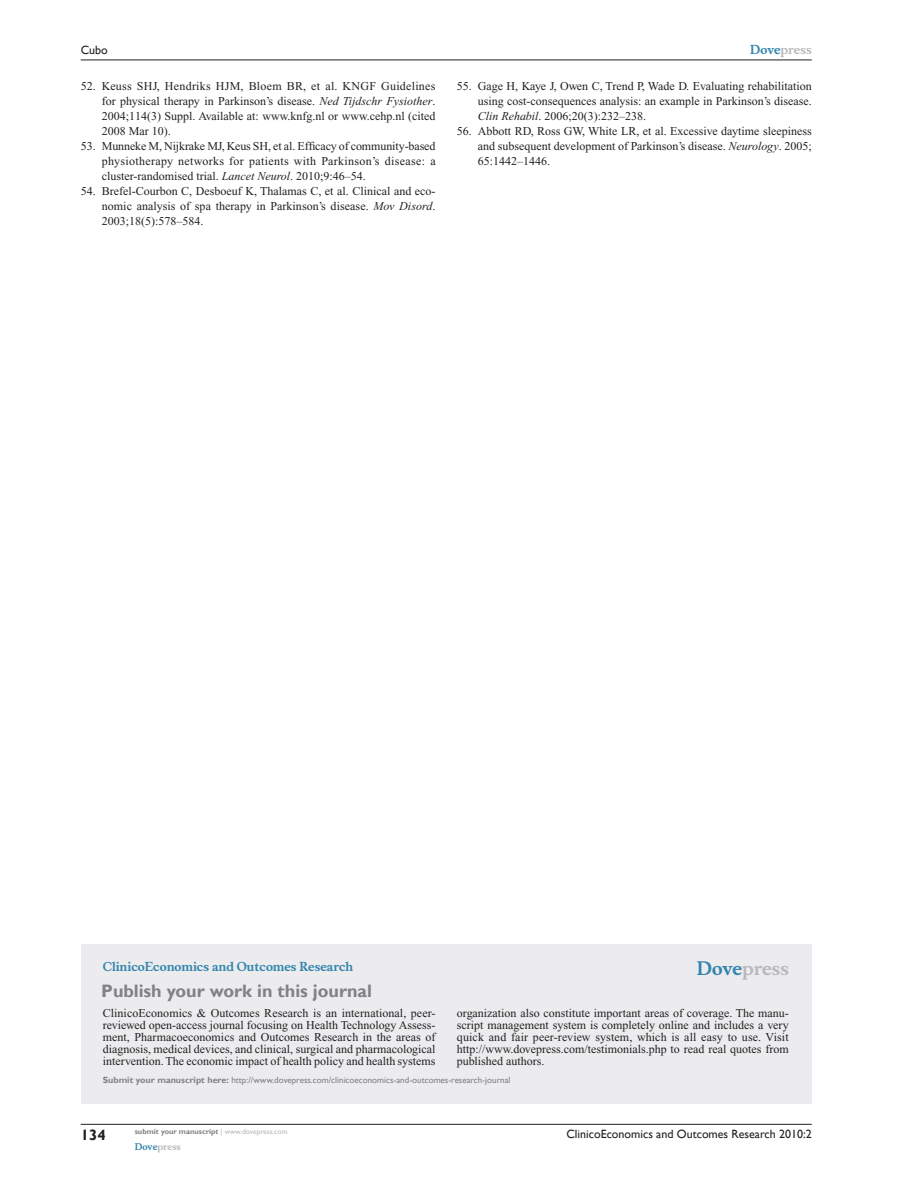
<style>
.page{position:relative;width:918px;height:1188px;background:#fff}
.page>*{position:absolute;margin:0;border:0;box-sizing:border-box;transform-origin:0 0}
.t1{font:700 18px "Gill Sans";color:#808285}
.t2{font:700 18px "Musee";color:#b8b9bc}
.t3{font:700 15px "Gill Sans";color:#231f20}
.t4{font:12px/15px "Times New Roman";color:#231f20;text-align:justify}
.t5{font:12px "Gill Sans";color:#231f20}
.t6{font:700 12px "Musee";color:#3485ae}
.t7{font:700 12px "Musee";color:#b8b9bc}
.t8{font:9px "Gill Sans";color:#808285}
.t9{font:700 9px "Musee";color:#b8b9bc}
.t10{font:700 7.5px "Gill Sans";color:#808285}
.s1{font-style:italic}
.s2{color:#3485ae}
.s3{font-weight:700}
.s4{font-weight:400;color:#b8b9bc}
</style>
<div class="page">
<div style="left:81px;top:944px;width:731px;height:159px;background:#ececee"></div>
<hr style="left:81px;top:1124px;width:731px;height:1px;background:#231f20">
<hr style="left:81px;top:60px;width:731px;height:1px;background:#231f20">
<p class="t5" style="left:81px;top:43px;width:29px">Cubo</p>
<p class="t4" style="left:102px;top:79px;width:335px;text-indent:-21px">52. Keuss SHJ, Hendriks HJM, Bloem BR, et al. KNGF Guidelines for physical therapy in Parkinson’s disease. <span class="s1">Ned Tijdschr Fysiother</span>.<br>2004;114(3) Suppl. Available at: www.knfg.nl or www.cehp.nl (cited 2008 Mar 10).</p>
<p class="t4" style="left:102px;top:139px;width:335px;text-indent:-21px">53. Munneke M, Nijkrake MJ, Keus SH, et al. Efficacy of community-based physiotherapy networks for patients with Parkinson’s disease: a cluster-randomised trial. <span class="s1">Lancet Neurol</span>. 2010;9:46–54.</p>
<p class="t4" style="left:102px;top:184px;width:335px;text-indent:-21px">54. Brefel-Courbon C, Desboeuf K, Thalamas C, et al. Clinical and eco&shy;nomic analysis of spa therapy in Parkinson’s disease. <span class="s1">Mov Disord</span>.<br>2003;18(5):578–584.</p>
<p class="t7" style="left:750px;top:43px;width:63px"><span class="s2">Dove</span>press</p>
<p class="t4" style="left:478px;top:79px;width:335px;text-indent:-21px">55. Gage H, Kaye J, Owen C, Trend P, Wade D. Evaluating rehabilitation using cost-consequences analysis: an example in Parkinson’s disease.<br><span class="s1">Clin Rehabil</span>. 2006;20(3):232–238.</p>
<p class="t4" style="left:478px;top:124px;width:335px;text-indent:-21px">56. Abbott RD, Ross GW, White LR, et al. Excessive daytime sleepiness and subsequent development of Parkinson’s disease. <span class="s1">Neurology</span>. 2005; 65:1442–1446.</p>
<p class="t6" style="left:103px;top:959px;width:252px">ClinicoEconomics and Outcomes Research</p>
<h1 class="t1" style="left:101px;top:980px;width:272px">Publish your work in this journal</h1>
<h1 class="t2" style="left:697px;top:958px;width:94px"><span class="s2">Dove</span>press</h1>
<p class="t4" style="left:103px;top:1007px;width:334px;line-height:12px">ClinicoEconomics &amp; Outcomes Research is an international, peer&shy;reviewed open-access journal focusing on Health Technology Assess&shy;ment, Pharmacoeconomics and Outcomes Research in the areas of diagnosis, medical devices, and clinical, surgical and pharmacological intervention. The economic impact of health policy and health systems</p>
<p class="t4" style="left:457px;top:1007px;width:333px;line-height:12px">organization also constitute important areas of coverage. The manu&shy;script management system is completely online and includes a very quick and fair peer-review system, which is all easy to use. Visit http://www.dovepress.com/testimonials.php to read real quotes from published authors.</p>
<p class="t8" style="left:103px;top:1075px;width:409px"><span class="s3">Submit your manuscript here:</span> http://www.dovepress.com/clinicoeconomics-and-outcomes-research-journal</p>
<p class="t3" style="left:81px;top:1126px;width:26px">134</p>
<p class="t10" style="left:135px;top:1127px;width:154px">submit your manuscript <span class="s4">| www.dovepress.com</span></p>
<p class="t9" style="left:135px;top:1141px;width:48px"><span class="s2">Dove</span>press</p>
<p class="t5" style="left:566px;top:1127px;width:247px">ClinicoEconomics and Outcomes Research 2010:2</p>
</div>
